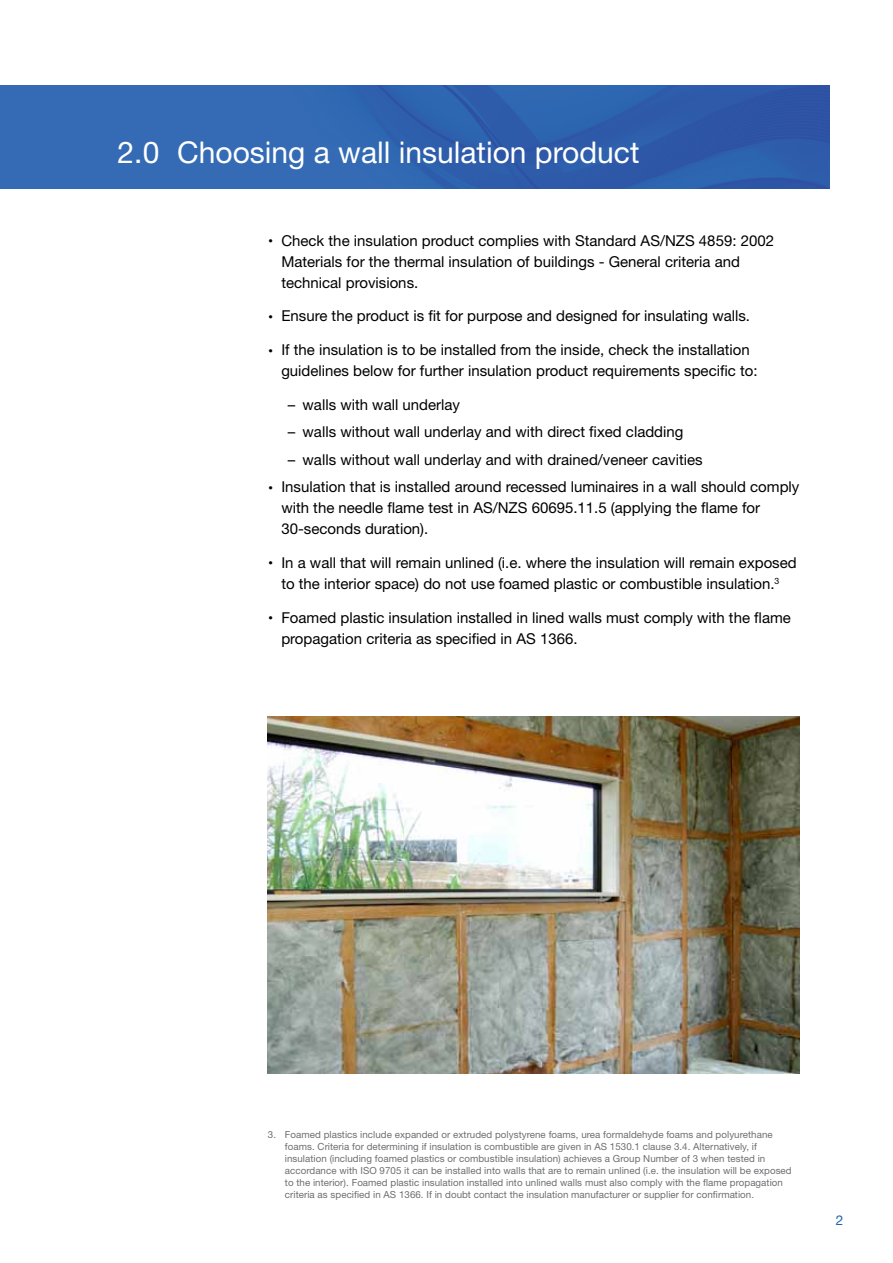
<style>
.page{position:relative;width:893px;height:1263px;background:#fff}
.page>*{position:absolute;margin:0;border:0;box-sizing:border-box;transform-origin:0 0}
.t1{font:30px "Helvetica Neue";color:#fff}
.t2{font:15px/21px "Helvetica Neue";color:#000}
.t3{font:13.5px "Helvetica Neue";color:#2062af}
.t4{font:9.75px/12px "Helvetica Neue";letter-spacing:.005em;color:#6d6e71}
.s1{font-size:9px}
</style>
<div class="page">
<img style="left:0;top:85px;width:829px;height:104px">
<img style="left:268px;top:716px;width:531px;height:357px">
<h1 class="t1" style="left:118px;top:135px;width:523px">2.0 Choosing a wall insulation product</h1>
<p class="t2" style="left:281px;top:230px;width:494px;text-indent:-13px"><span class="s1">•</span> Check the insulation product complies with Standard AS/NZS 4859: 2002<br>Materials for the thermal insulation of buildings - General criteria and technical provisions.</p>
<p class="t2" style="left:269px;top:305px;width:483px"><span class="s1">•</span> Ensure the product is fit for purpose and designed for insulating walls.</p>
<p class="t2" style="left:281px;top:339px;width:478px;text-indent:-13px"><span class="s1">•</span> If the insulation is to be installed from the inside, check the installation guidelines below for further insulation product requirements specific to:</p>
<p class="t2" style="left:288px;top:394px;width:174px">– walls with wall underlay</p>
<p class="t2" style="left:288px;top:421px;width:397px">– walls without wall underlay and with direct fixed cladding</p>
<p class="t2" style="left:288px;top:449px;width:416px">– walls without wall underlay and with drained/veneer cavities</p>
<p class="t2" style="left:281px;top:476px;width:520px;text-indent:-13px"><span class="s1">•</span> Insulation that is installed around recessed luminaires in a wall should comply with the needle flame test in AS/NZS 60695.11.5 (applying the flame for<br>30-seconds duration).</p>
<p class="t2" style="left:269px;top:552px;width:530px;text-align:center"><span class="s1">•</span> In a wall that will remain unlined (i.e. where the insulation will remain exposed to the interior space) do not use foamed plastic or combustible insulation.<sup>3</sup></p>
<p class="t2" style="left:281px;top:607px;width:511px;text-indent:-13px"><span class="s1">•</span> Foamed plastic insulation installed in lined walls must comply with the flame propagation criteria as specified in AS 1366.</p>
<p class="t4" style="left:285px;top:1128px;width:508px;text-indent:-17px">3. Foamed plastics include expanded or extruded polystyrene foams, urea formaldehyde foams and polyurethane foams. Criteria for determining if insulation is combustible are given in AS 1530.1 clause 3.4. Alternatively, if insulation (including foamed plastics or combustible insulation) achieves a Group Number of 3 when tested in accordance with ISO 9705 it can be installed into walls that are to remain unlined (i.e. the insulation will be exposed to the interior). Foamed plastic insulation installed into unlined walls must also comply with the flame propagation criteria as specified in AS 1366. If in doubt contact the insulation manufacturer or supplier for confirmation.</p>
<p class="t3" style="left:836px;top:1212px;width:9px">2</p>
</div>
